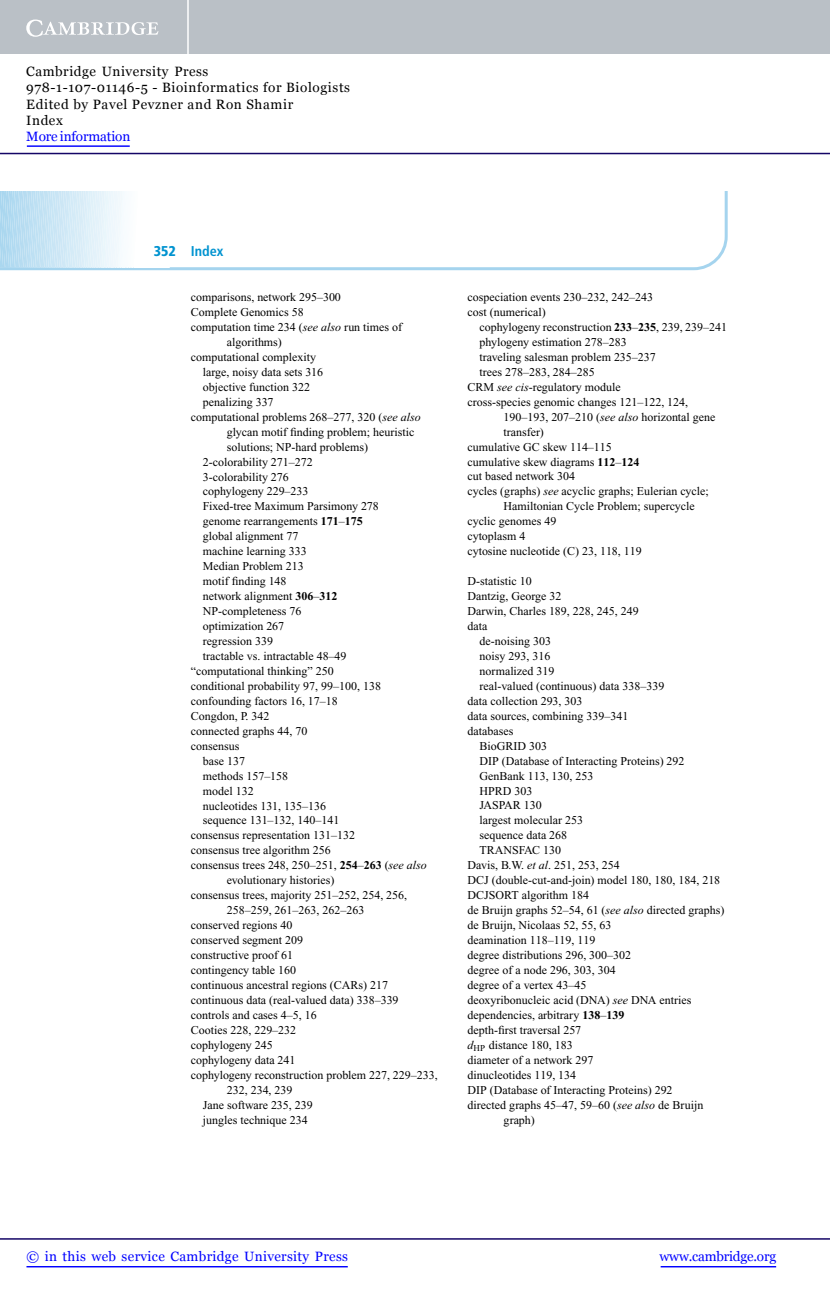
<style>
.page{position:relative;width:830px;height:1290px;background:#fff}
.page>*{position:absolute;margin:0;border:0;box-sizing:border-box;transform-origin:0 0}
.t1{font:700 condensed 14.25px "Frutiger";color:#0093d0}
.t2{font:13.5px/16.2px "Georgia";letter-spacing:.045em;color:#000}
.t3{font:13.5px "Georgia";letter-spacing:.025em;color:#00f}
.t4{font:13.5px "Georgia";letter-spacing:-.015em;color:#00f}
.t5{font:13.5px "Georgia";letter-spacing:-.01em;color:#00f}
.t6{font:12px/15px "Times New Roman";color:#000}
.s1{font-weight:900}
.s2{font-style:italic}
.s3{font-weight:700}
</style>
<div class="page">
<svg style="left:0;top:191px;width:727px;height:79px"></svg>
<svg style="left:0;top:191px;width:170px;height:76px"></svg>
<div style="left:0;top:0;width:829px;height:54px;background:#bac0c6"></div>
<svg style="left:26px;top:20px;width:132px;height:17px"></svg>
<hr style="left:187px;top:0;width:2px;height:54px;background:#fff">
<hr style="left:0;top:153px;width:829px;height:1px;background:#150666">
<hr style="left:27px;top:145px;width:103px;height:2px;background:#00f">
<hr style="left:660px;top:1265px;width:115px;height:2px;background:#00f">
<hr style="left:0;top:1237px;width:829px;height:2px;background:#150666">
<hr style="left:26px;top:1265px;width:321px;height:2px;background:#00f">
<p class="t2" style="left:26px;top:63px;width:325px">Cambridge University Press<br>978-1-107-01146-5 - Bioinformatics for Biologists<br>Edited by Pavel Pevzner and Ron Shamir<br>Index</p>
<p class="t5" style="left:26px;top:129px;width:105px">More information</p>
<p class="t1" style="left:154px;top:245px;width:71px"><span class="s1">352</span> Index</p>
<p class="t6" style="left:191px;top:290px;width:151px">comparisons, network 295–300</p>
<p class="t6" style="left:191px;top:305px;width:114px">Complete Genomics 58</p>
<p class="t6" style="left:191px;top:320px;width:213px">computation time 234 (<span class="s2">see also</span> run times of</p>
<p class="t6" style="left:227px;top:335px;width:57px">algorithms)</p>
<p class="t6" style="left:191px;top:350px;width:127px">computational complexity</p>
<p class="t6" style="left:203px;top:365px;width:122px">large, noisy data sets 316</p>
<p class="t6" style="left:203px;top:380px;width:109px">objective function 322</p>
<p class="t6" style="left:203px;top:395px;width:72px">penalizing 337</p>
<p class="t6" style="left:191px;top:410px;width:231px">computational problems 268–277, 320 (<span class="s2">see also</span></p>
<p class="t6" style="left:227px;top:425px;width:189px">glycan motif finding problem; heuristic</p>
<p class="t6" style="left:227px;top:440px;width:143px">solutions; NP-hard problems)</p>
<p class="t6" style="left:203px;top:455px;width:111px">2-colorability 271–272</p>
<p class="t6" style="left:203px;top:470px;width:88px">3-colorability 276</p>
<p class="t6" style="left:203px;top:485px;width:107px">cophylogeny 229–233</p>
<p class="t6" style="left:203px;top:500px;width:177px">Fixed-tree Maximum Parsimony 278</p>
<p class="t6" style="left:203px;top:515px;width:161px">genome rearrangements <span class="s3">171</span>–<span class="s3">175</span></p>
<p class="t6" style="left:203px;top:530px;width:97px">global alignment 77</p>
<p class="t6" style="left:203px;top:545px;width:105px">machine learning 333</p>
<p class="t6" style="left:203px;top:559px;width:102px">Median Problem 213</p>
<p class="t6" style="left:203px;top:574px;width:85px">motif finding 148</p>
<p class="t6" style="left:203px;top:589px;width:136px">network alignment <span class="s3">306</span>–<span class="s3">312</span></p>
<p class="t6" style="left:203px;top:604px;width:100px">NP-completeness 76</p>
<p class="t6" style="left:203px;top:619px;width:83px">optimization 267</p>
<p class="t6" style="left:203px;top:634px;width:72px">regression 339</p>
<p class="t6" style="left:203px;top:649px;width:145px">tractable vs. intractable 48–49</p>
<p class="t6" style="left:191px;top:664px;width:144px">“computational thinking” 250</p>
<p class="t6" style="left:191px;top:679px;width:191px">conditional probability 97, 99–100, 138</p>
<p class="t6" style="left:191px;top:694px;width:148px">confounding factors 16, 17–18</p>
<p class="t6" style="left:191px;top:709px;width:80px">Congdon, P. 342</p>
<p class="t6" style="left:191px;top:724px;width:118px">connected graphs 44, 70</p>
<p class="t6" style="left:191px;top:739px;width:50px">consensus</p>
<p class="t6" style="left:203px;top:754px;width:44px">base 137</p>
<p class="t6" style="left:203px;top:769px;width:87px">methods 157–158</p>
<p class="t6" style="left:203px;top:784px;width:52px">model 132</p>
<p class="t6" style="left:203px;top:799px;width:125px">nucleotides 131, 135–136</p>
<p class="t6" style="left:203px;top:813px;width:138px">sequence 131–132, 140–141</p>
<p class="t6" style="left:191px;top:828px;width:166px">consensus representation 131–132</p>
<p class="t6" style="left:191px;top:843px;width:141px">consensus tree algorithm 256</p>
<p class="t6" style="left:191px;top:858px;width:237px">consensus trees 248, 250–251, <span class="s3">254</span>–<span class="s3">263</span> (<span class="s2">see also</span></p>
<p class="t6" style="left:227px;top:873px;width:109px">evolutionary histories)</p>
<p class="t6" style="left:191px;top:888px;width:218px">consensus trees, majority 251–252, 254, 256,</p>
<p class="t6" style="left:227px;top:903px;width:139px">258–259, 261–263, 262–263</p>
<p class="t6" style="left:191px;top:918px;width:103px">conserved regions 40</p>
<p class="t6" style="left:191px;top:933px;width:114px">conserved segment 209</p>
<p class="t6" style="left:191px;top:948px;width:104px">constructive proof 61</p>
<p class="t6" style="left:191px;top:963px;width:107px">contingency table 160</p>
<p class="t6" style="left:191px;top:978px;width:199px">continuous ancestral regions (CARs) 217</p>
<p class="t6" style="left:191px;top:993px;width:209px">continuous data (real-valued data) 338–339</p>
<p class="t6" style="left:191px;top:1008px;width:127px">controls and cases 4–5, 16</p>
<p class="t6" style="left:191px;top:1023px;width:107px">Cooties 228, 229–232</p>
<p class="t6" style="left:191px;top:1038px;width:83px">cophylogeny 245</p>
<p class="t6" style="left:191px;top:1053px;width:106px">cophylogeny data 241</p>
<p class="t6" style="left:191px;top:1068px;width:248px">cophylogeny reconstruction problem 227, 229–233,</p>
<p class="t6" style="left:227px;top:1082px;width:67px">232, 234, 239</p>
<p class="t6" style="left:203px;top:1097px;width:111px">Jane software 235, 239</p>
<p class="t6" style="left:203px;top:1112px;width:106px">jungles technique 234</p>
<p class="t6" style="left:467px;top:290px;width:187px">cospeciation events 230–232, 242–243 cost (numerical)</p>
<p class="t6" style="left:479px;top:320px;width:249px">cophylogeny reconstruction <span class="s3">233</span>–<span class="s3">235</span>, 239, 239–241</p>
<p class="t6" style="left:479px;top:335px;width:149px">phylogeny estimation 278–283</p>
<p class="t6" style="left:479px;top:350px;width:178px">traveling salesman problem 235–237</p>
<p class="t6" style="left:479px;top:365px;width:117px">trees 278–283, 284–285</p>
<p class="t6" style="left:467px;top:380px;width:155px">CRM <span class="s2">see cis</span>-regulatory module</p>
<p class="t6" style="left:467px;top:395px;width:222px">cross-species genomic changes 121–122, 124,</p>
<p class="t6" style="left:503px;top:410px;width:213px">190–193, 207–210 (<span class="s2">see also</span> horizontal gene</p>
<p class="t6" style="left:503px;top:425px;width:42px">transfer)</p>
<p class="t6" style="left:467px;top:440px;width:146px">cumulative GC skew 114–115</p>
<p class="t6" style="left:467px;top:455px;width:173px">cumulative skew diagrams <span class="s3">112</span>–<span class="s3">124</span></p>
<p class="t6" style="left:467px;top:470px;width:109px">cut based network 304</p>
<p class="t6" style="left:467px;top:485px;width:242px">cycles (graphs) <span class="s2">see</span> acyclic graphs; Eulerian cycle;</p>
<p class="t6" style="left:503px;top:500px;width:193px">Hamiltonian Cycle Problem; supercycle</p>
<p class="t6" style="left:467px;top:515px;width:90px">cyclic genomes 49</p>
<p class="t6" style="left:467px;top:530px;width:59px">cytoplasm 4</p>
<p class="t6" style="left:467px;top:544px;width:176px">cytosine nucleotide (C) 23, 118, 119</p>
<p class="t6" style="left:467px;top:574px;width:66px">D-statistic 10</p>
<p class="t6" style="left:467px;top:589px;width:95px">Dantzig, George 32</p>
<p class="t6" style="left:467px;top:604px;width:173px">Darwin, Charles 189, 228, 245, 249</p>
<p class="t6" style="left:467px;top:619px;width:21px">data</p>
<p class="t6" style="left:479px;top:634px;width:73px">de-noising 303</p>
<p class="t6" style="left:479px;top:649px;width:72px">noisy 293, 316</p>
<p class="t6" style="left:479px;top:664px;width:76px">normalized 319</p>
<p class="t6" style="left:479px;top:679px;width:186px">real-valued (continuous) data 338–339</p>
<p class="t6" style="left:467px;top:694px;width:116px">data collection 293, 303</p>
<p class="t6" style="left:467px;top:709px;width:162px">data sources, combining 339–341</p>
<p class="t6" style="left:467px;top:724px;width:47px">databases</p>
<p class="t6" style="left:479px;top:739px;width:69px">BioGRID 303</p>
<p class="t6" style="left:479px;top:754px;width:206px">DIP (Database of Interacting Proteins) 292</p>
<p class="t6" style="left:479px;top:769px;width:115px">GenBank 113, 130, 253</p>
<p class="t6" style="left:479px;top:784px;width:54px">HPRD 303</p>
<p class="t6" style="left:479px;top:799px;width:64px">JASPAR 130</p>
<p class="t6" style="left:479px;top:813px;width:105px">largest molecular 253</p>
<p class="t6" style="left:479px;top:828px;width:89px">sequence data 268</p>
<p class="t6" style="left:479px;top:843px;width:83px">TRANSFAC 130</p>
<p class="t6" style="left:467px;top:858px;width:154px">Davis, B.W. <span class="s2">et al</span>. 251, 253, 254</p>
<p class="t6" style="left:467px;top:873px;width:254px">DCJ (double-cut-and-join) model 180, 180, 184, 218</p>
<p class="t6" style="left:467px;top:888px;width:123px">DCJSORT algorithm 184</p>
<p class="t6" style="left:467px;top:903px;width:258px">de Bruijn graphs 52–54, 61 (<span class="s2">see also</span> directed graphs)</p>
<p class="t6" style="left:467px;top:918px;width:145px">de Bruijn, Nicolaas 52, 55, 63</p>
<p class="t6" style="left:467px;top:933px;width:129px">deamination 118–119, 119</p>
<p class="t6" style="left:467px;top:948px;width:165px">degree distributions 296, 300–302</p>
<p class="t6" style="left:467px;top:963px;width:150px">degree of a node 296, 303, 304</p>
<p class="t6" style="left:467px;top:978px;width:120px">degree of a vertex 43–45</p>
<p class="t6" style="left:467px;top:993px;width:225px">deoxyribonucleic acid (DNA) <span class="s2">see</span> DNA entries</p>
<p class="t6" style="left:467px;top:1008px;width:158px">dependencies, arbitrary <span class="s3">138</span>–<span class="s3">139</span></p>
<p class="t6" style="left:467px;top:1023px;width:115px">depth-first traversal 257</p>
<p class="t6" style="left:467px;top:1038px;width:107px"><span class="s2">d</span><sub>HP</sub> distance 180, 183</p>
<p class="t6" style="left:467px;top:1053px;width:127px">diameter of a network 297</p>
<p class="t6" style="left:467px;top:1068px;width:110px">dinucleotides 119, 134</p>
<p class="t6" style="left:467px;top:1083px;width:206px">DIP (Database of Interacting Proteins) 292</p>
<p class="t6" style="left:467px;top:1097px;width:237px">directed graphs 45–47, 59–60 (<span class="s2">see also</span> de Bruijn</p>
<p class="t6" style="left:503px;top:1112px;width:33px">graph)</p>
<p class="t3" style="left:26px;top:1247px;width:323px">© in this web service Cambridge University Press</p>
<p class="t4" style="left:659px;top:1247px;width:118px">www.cambridge.org</p>
</div>
